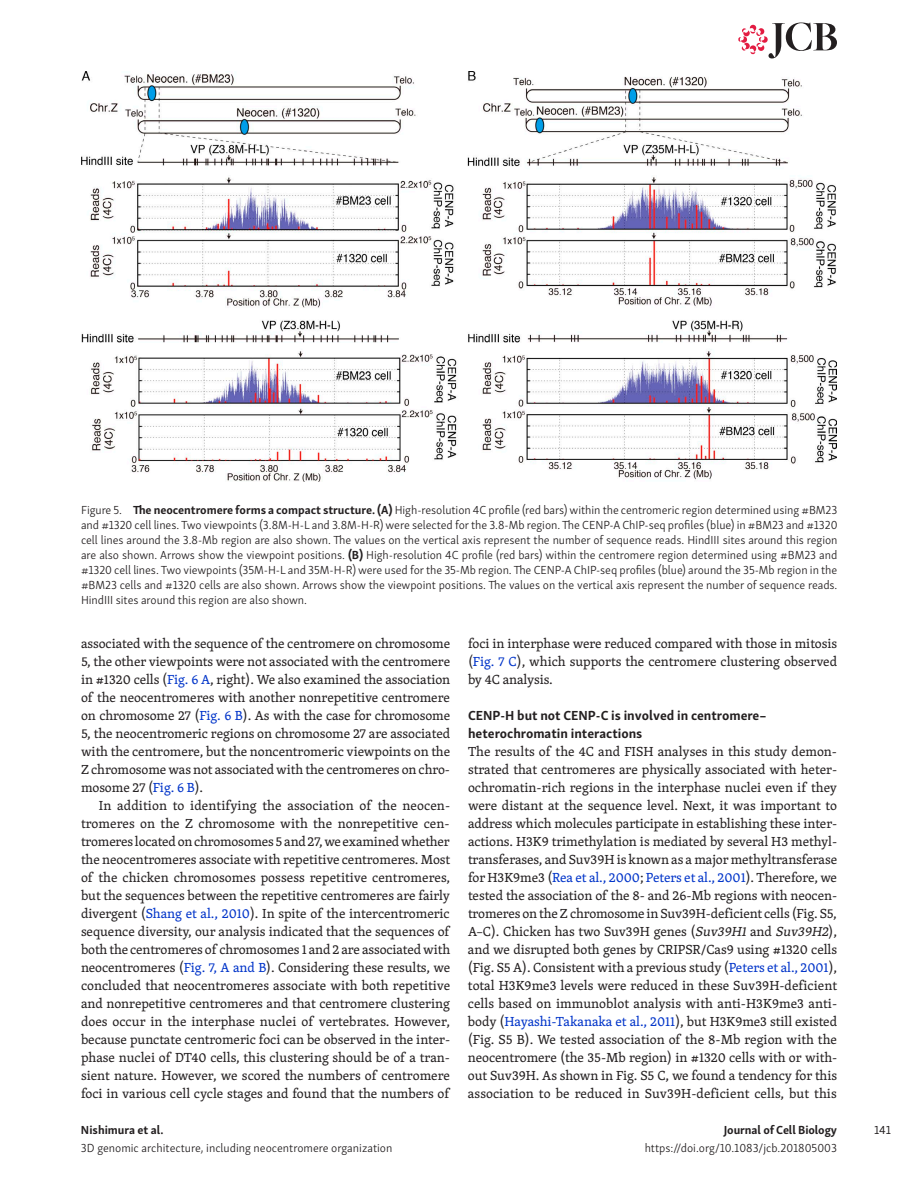
<style>
.page{position:relative;width:918px;height:1188px;background:#fff}
.page>*{position:absolute;margin:0;border:0;box-sizing:border-box;transform-origin:0 0}
.t1{font:13.5px/18px "Skolar PE";color:#231f20;text-align:justify}
.t2{font:700 13.5px/18px "Skolar Sans PE";color:#231f20}
.t3{font:300 12px/15px "Skolar Sans PE";color:#231f20;text-align:justify}
.t4{font:700 12px "Skolar Sans PE";letter-spacing:-.005em;color:#231f20}
.t5{font:12px "Skolar Sans PE";color:#231f20}
.s1{font-weight:700}
.s2{color:#0034c9}
.s3{font-style:italic}
</style>
<div class="page">
<svg style="left:738px;top:22px;width:99px;height:36px"></svg>
<img style="left:81px;top:72px;width:756px;height:409px">
<p class="t3" style="left:81px;top:502px;width:758px">Figure 5. <span class="s1">The neocentromere forms a compact structure. (A)</span> High-resolution 4C profile (red bars) within the centromeric region determined using #BM23 and #1320 cell lines. Two viewpoints (3.8M-H-L and 3.8M-H-R) were selected for the 3.8-Mb region. The CENP-A ChIP-seq profiles (blue) in #BM23 and #1320 cell lines around the 3.8-Mb region are also shown. The values on the vertical axis represent the number of sequence reads. HindIII sites around this region are also shown. Arrows show the viewpoint positions. <span class="s1">(B)</span> High-resolution 4C profile (red bars) within the centromere region determined using #BM23 and #1320 cell lines. Two viewpoints (35M-H-L and 35M-H-R) were used for the 35-Mb region. The CENP-A ChIP-seq profiles (blue) around the 35-Mb region in the #BM23 cells and #1320 cells are also shown. Arrows show the viewpoint positions. The values on the vertical axis represent the number of sequence reads.<br>HindIII sites around this region are also shown.</p>
<p class="t1" style="left:81px;top:634px;width:371px">associated with the sequence of the centromere on chromosome 5, the other viewpoints were not associated with the centromere in #1320 cells (<span class="s2">Fig. 6 A</span>, right). We also examined the association of the neocentromeres with another nonrepetitive centromere on chromosome 27 (<span class="s2">Fig. 6 B</span>). As with the case for chromosome 5, the neocentromeric regions on chromosome 27 are associated with the centromere, but the noncentromeric viewpoints on the Z chromosome was not associated with the centromeres on chro&shy;mosome 27 (<span class="s2">Fig. 6 B</span>).</p>
<p class="t1" style="left:81px;top:796px;width:371px;text-indent:18px">In addition to identifying the association of the neocen&shy;tromeres on the Z chromosome with the nonrepetitive cen&shy;tromeres located on chromosomes 5 and 27, we examined whether the neocentromeres associate with repetitive centromeres. Most of the chicken chromosomes possess repetitive centromeres, but the sequences between the repetitive centromeres are fairly divergent (<span class="s2">Shang et al., 2010</span>). In spite of the intercentromeric sequence diversity, our analysis indicated that the sequences of both the centromeres of chromosomes 1 and 2 are associated with neocentromeres (<span class="s2">Fig. 7, A and B</span>). Considering these results, we concluded that neocentromeres associate with both repetitive and nonrepetitive centromeres and that centromere clustering does occur in the interphase nuclei of vertebrates. However, because punctate centromeric foci can be observed in the inter&shy;phase nuclei of DT40 cells, this clustering should be of a tran&shy;sient nature. However, we scored the numbers of centromere foci in various cell cycle stages and found that the numbers of</p>
<p class="t4" style="left:81px;top:1120px;width:84px">Nishimura et al.</p>
<p class="t3" style="left:81px;top:1140px;width:313px">3D genomic architecture, including neocentromere organization</p>
<p class="t1" style="left:468px;top:634px;width:371px">foci in interphase were reduced compared with those in mitosis (<span class="s2">Fig. 7 C</span>), which supports the centromere clustering observed by 4C analysis.</p>
<p class="t2" style="left:468px;top:705px;width:300px">CENP-H but not CENP-C is involved in centromere– heterochromatin interactions</p>
<p class="t1" style="left:468px;top:742px;width:371px">The results of the 4C and FISH analyses in this study demon&shy;strated that centromeres are physically associated with heter&shy;ochromatin-rich regions in the interphase nuclei even if they were distant at the sequence level. Next, it was important to address which molecules participate in establishing these inter&shy;actions. H3K9 trimethylation is mediated by several H3 methyl&shy;transferases, and Suv39H is known as a major methyltransferase for H3K9me3 (<span class="s2">Rea et al., 2000</span>; <span class="s2">Peters et al., 2001</span>). Therefore, we tested the association of the 8- and 26-Mb regions with neocen&shy;tromeres on the Z chromosome in Suv39H-deficient cells (Fig. S5, A–C). Chicken has two Suv39H genes (<span class="s3">Suv39H1</span>and <span class="s3">Suv39H2</span>), and we disrupted both genes by CRIPSR/Cas9 using #1320 cells (Fig. S5 A). Consistent with a previous study (<span class="s2">Peters et al., 2001</span>), total H3K9me3 levels were reduced in these Suv39H-deficient cells based on immunoblot analysis with anti-H3K9me3 anti&shy;body (<span class="s2">Hayashi-Takanaka et al., 2011</span>), but H3K9me3 still existed (Fig. S5 B). We tested association of the 8-Mb region with the neocentromere (the 35-Mb region) in #1320 cells with or with&shy;out Suv39H. As shown in Fig. S5 C, we found a tendency for this association to be reduced in Suv39H-deficient cells, but this</p>
<p class="t4" style="left:724px;top:1120px;width:115px">Journal of Cell Biology</p>
<p class="t3" style="left:645px;top:1140px;width:194px">https://doi.org/10.1083/jcb.201805003</p>
<p class="t5" style="left:874px;top:1121px;width:18px">141</p>
</div>
